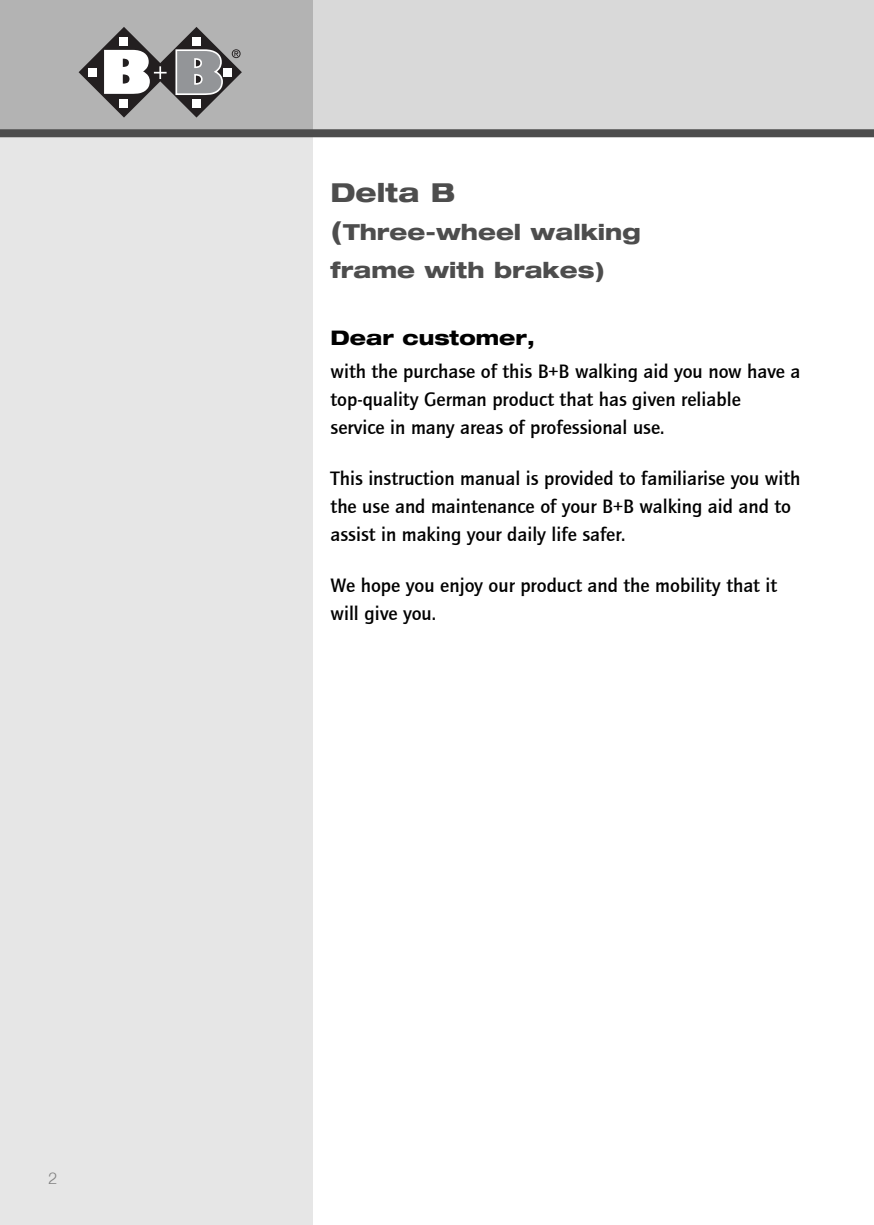
<style>
.page{position:relative;width:874px;height:1225px;background:#fff}
.page>*{position:absolute;margin:0;border:0;box-sizing:border-box;transform-origin:0 0}
.t1{font:800 expanded 26px "Helvetica Neue";color:#4d4d4d}
.t2{font:800 expanded 22px/38px "Helvetica Neue";color:#4d4d4d}
.t3{font:500 20px/28px "Quay Sans";color:#000}
.t4{font:800 expanded 20px "Helvetica Neue";color:#000}
.t5{font:300 16px "Helvetica";color:#808080}
.s1{font-size:26px}
</style>
<div class="page">
<div style="left:0;top:133px;width:312px;height:1092px;background:#e6e6e6"></div>
<div style="left:312px;top:0;width:561px;height:133px;background:#d9d9d9"></div>
<div style="left:0;top:0;width:312px;height:133px;background:#b3b3b3"></div>
<div style="left:0;top:129px;width:873px;height:8px;background:#4d4d4d"></div>
<svg style="left:79px;top:27px;width:163px;height:91px"></svg>
<p class="t5" style="left:48px;top:1171px;width:10px">2</p>
<h1 class="t1" style="left:330px;top:182px;width:126px">Delta B</h1>
<p class="t2" style="left:330px;top:214px;width:311px"><span class="s1">(</span>Three-wheel walking frame with brakes)</p>
<p class="t4" style="left:330px;top:330px;width:206px">Dear customer,</p>
<p class="t3" style="left:330px;top:359px;width:471px">with the purchase of this B+B walking aid you now have a top-quality German product that has given reliable<br>service in many areas of professional use.</p>
<p class="t3" style="left:330px;top:466px;width:471px">This instruction manual is provided to familiarise you with the use and maintenance of your B+B walking aid and to assist in making your daily life safer.</p>
<p class="t3" style="left:330px;top:573px;width:448px">We hope you enjoy our product and the mobility that it will give you.</p>
</div>
